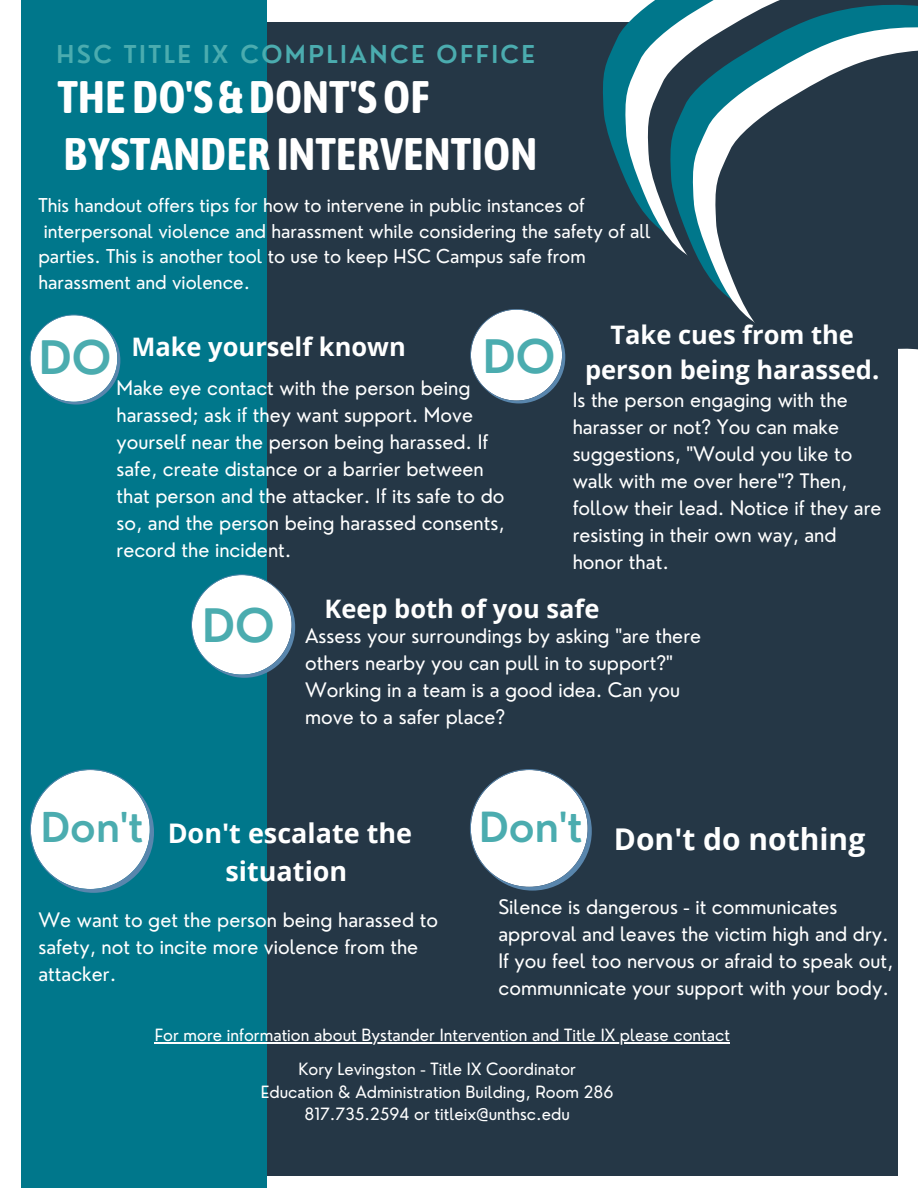
<style>
.page{position:relative;width:918px;height:1188px;background:#fff}
.page>*{position:absolute;margin:0;border:0;box-sizing:border-box;transform-origin:0 0}
.t1{font:700 45.45px/56.8px "Asap Condensed";color:#fff}
.t2{font:600 45px "Nourd";color:#4bacaf}
.t3{font:600 40.5px "Nourd";color:#4bacaf}
.t4{font:600 40.2px "Nourd";color:#4bacaf}
.t5{font:700 30px "Open Sans";color:#fff}
.t6{font:700 27px/37.2px "Open Sans";color:#fff;text-align:center}
.t7{font:700 25.5px/34.8px "Open Sans";color:#fff;text-align:center}
.t8{font:600 24px "Nourd";letter-spacing:.1em;color:#4bacaf}
.t9{font:19.5px/27px "Nourd";color:#fff}
.t10{font:18.6px/25.7px "Nourd";color:#fff}
.t11{font:16.5px "Nourd";color:#fff}
</style>
<div class="page">
<div style="left:100px;top:23px;width:798px;height:1153px;background:#253746"></div>
<div style="left:22px;top:0;width:245px;height:1188px;background:#00778b"></div>
<svg style="left:30px;top:315px;width:90px;height:90px"></svg>
<svg style="left:30px;top:769px;width:124px;height:124px"></svg>
<svg style="left:593px;top:22px;width:23px;height:135px"></svg>
<svg style="left:616px;top:13px;width:22px;height:191px;fill:#00778b"></svg>
<svg style="left:638px;top:0;width:23px;height:230px"></svg>
<svg style="left:661px;top:0;width:257px;height:252px"></svg>
<svg style="left:683px;top:12px;width:235px;height:260px"></svg>
<svg style="left:706px;top:35px;width:212px;height:315px"></svg>
<svg style="left:470px;top:309px;width:95px;height:94px"></svg>
<hr style="left:155px;top:1042px;width:575px;height:2px;background:#fff">
<svg style="left:470px;top:769px;width:122px;height:122px"></svg>
<svg style="left:191px;top:574px;width:104px;height:104px"></svg>
<p class="t8" style="left:57px;top:39px;width:480px">HSC TITLE IX COMPLIANCE OFFICE</p>
<p class="t1" style="left:57px;top:68px;width:481px">THEDO'S &amp; DONT'SOF<br>BYSTANDER INTERVENTION</p>
<p class="t10" style="left:38px;top:192px;width:614px">This handout offers tips for how to intervene in public instances of interpersonal violence and harassment while considering the safety of all parties. This is another tool to use to keep HSC Campus safe from harassment and violence.</p>
<p class="t2" style="left:39px;top:329px;width:74px">DO</p>
<p class="t7" style="left:131px;top:329px;width:276px">Make yourself known</p>
<p class="t2" style="left:483px;top:328px;width:74px">DO</p>
<p class="t9" style="left:117px;top:375px;width:390px">Make eye contact with the person being harassed; ask if they want support. Move yourself near the person being harassed. If safe, create distance or a barrier between that person and the attacker. If its safe to do so, and the person being harassed consents, record the incident.</p>
<p class="t7" style="left:585px;top:317px;width:296px">Take cues from the person being harassed.</p>
<p class="t9" style="left:573px;top:387px;width:310px">Is the person engaging with the harasser or not? You can make suggestions, "Would you like to walk with me over here"? Then, follow their lead. Notice if they are resisting in their own way, and honor that.</p>
<p class="t2" style="left:202px;top:597px;width:74px">DO</p>
<p class="t7" style="left:324px;top:591px;width:277px">Keep both of you safe</p>
<p class="t9" style="left:305px;top:622px;width:398px">Assess your surroundings by asking "are there others nearby you can pull in to support?" Working in a team is a good idea. Can you move to a safer place?</p>
<p class="t4" style="left:41px;top:802px;width:104px">Don't</p>
<p class="t6" style="left:168px;top:814px;width:246px">Don't escalate the situation</p>
<p class="t3" style="left:479px;top:802px;width:105px">Don't</p>
<p class="t5" style="left:614px;top:818px;width:253px">Don't do nothing</p>
<p class="t9" style="left:38px;top:906px;width:401px">We want to get the person being harassed to safety, not to incite more violence from the attacker.</p>
<p class="t9" style="left:499px;top:893px;width:396px">Silence is dangerous - it communicates approval and leaves the victim high and dry.<br>If you feel too nervous or afraid to speak out, communnicate your support with your body.</p>
<p class="t11" style="left:155px;top:1025px;width:577px">For more information about Bystander Intervention and Title IX please contact</p>
<p class="t11" style="left:298px;top:1059px;width:279px">Kory Levingston - Title IX Coordinator</p>
<p class="t11" style="left:261px;top:1081px;width:354px">Education &amp; Administration Building, Room 286</p>
<p class="t11" style="left:305px;top:1104px;width:267px">817.735.2594 or titleix@unthsc.edu</p>
</div>
